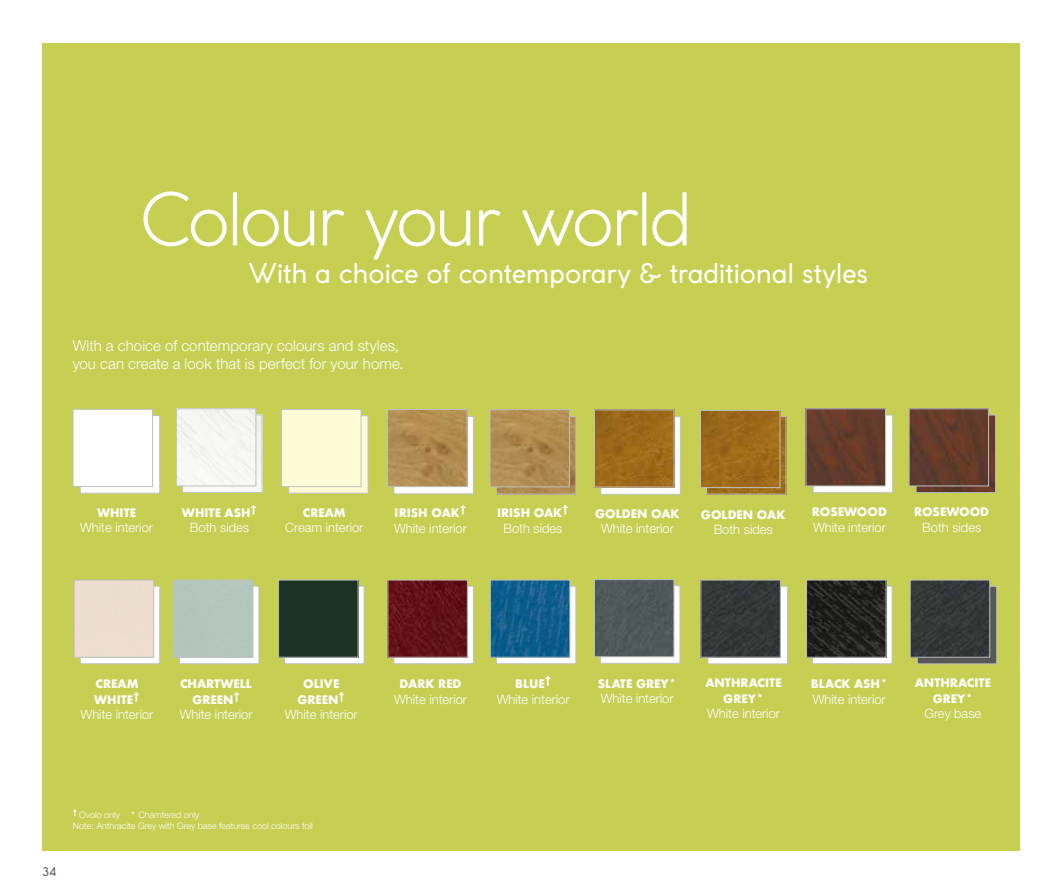
<style>
.page{position:relative;width:1063px;height:893px;background:#fff}
.page>*{position:absolute;margin:0;border:0;box-sizing:border-box;transform-origin:0 0}
.t1{font:300 72px "Coco Gothic";letter-spacing:-.04em;color:#fff}
.t2{font:27px "Coco Gothic";letter-spacing:-.015em;color:#fff}
.t3{font:300 15px/18px "Helvetica Neue LT Std";letter-spacing:.005em;color:#fff}
.t4{font:300 12.9px "Helvetica Neue LT Std";color:#fff}
.t5{font:12.9px/15.5px "Futura Bld";color:#fff;text-align:center}
.t6{font:12px "Coco Gothic";color:#575756}
.t7{font:300 9px/10.8px "Helvetica Neue LT Std";color:#fff}
.s1{font-family:"Futura Bld";font-weight:400}
</style>
<div class="page">
<div style="left:43px;top:43px;width:977px;height:807px;background:#c6cf52"></div>
<img style="left:184px;top:417px;width:76px;height:74px">
<div style="left:182px;top:415px;width:80px;height:78px;border:1px solid #bec1c2"></div>
<img style="left:708px;top:418px;width:76px;height:74px">
<svg style="left:600px;top:416px;width:81px;height:79px"></svg>
<div style="left:288px;top:415px;width:80px;height:79px;background:#fffbd6;border:1px solid #bec1c2"></div>
<div style="left:80px;top:415px;width:80px;height:79px;background:#fff;border:1px solid #bec1c2"></div>
<div style="left:73px;top:409px;width:80px;height:78px;background:#fff;border:1px solid #bec1c2"></div>
<div style="left:281px;top:409px;width:80px;height:78px;background:#fffbd6;border:1px solid #bec1c2"></div>
<img style="left:596px;top:411px;width:76px;height:74px">
<img style="left:702px;top:412px;width:76px;height:74px">
<div style="left:700px;top:410px;width:80px;height:78px;border:1px solid #bec1c2"></div>
<div style="left:178px;top:410px;width:76px;height:74px;background:#f6f7f2"></div>
<div style="left:176px;top:408px;width:80px;height:78px;border:1px solid #bec1c2"></div>
<svg style="left:600px;top:585px;width:80px;height:79px"></svg>
<div style="left:394px;top:416px;width:80px;height:78px;background:#fff;border:1px solid #bec1c2"></div>
<img style="left:918px;top:417px;width:76px;height:74px">
<div style="left:916px;top:415px;width:80px;height:78px;border:1px solid #bec1c2"></div>
<div style="left:813px;top:415px;width:80px;height:78px;background:#fff;border:1px solid #bec1c2"></div>
<img style="left:808px;top:410px;width:76px;height:74px">
<div style="left:806px;top:408px;width:80px;height:78px;border:1px solid #bec1c2"></div>
<img style="left:911px;top:410px;width:76px;height:74px">
<div style="left:909px;top:408px;width:80px;height:78px;border:1px solid #bec1c2"></div>
<img style="left:389px;top:411px;width:76px;height:74px">
<div style="left:387px;top:409px;width:80px;height:78px;border:1px solid #bec1c2"></div>
<div style="left:596px;top:581px;width:76px;height:74px;background:#4e585a"></div>
<div style="left:594px;top:579px;width:80px;height:78px;border:1px solid #bec1c2"></div>
<img style="left:498px;top:418px;width:76px;height:74px">
<div style="left:496px;top:416px;width:80px;height:78px;border:1px solid #bec1c2"></div>
<img style="left:492px;top:411px;width:76px;height:74px">
<div style="left:490px;top:409px;width:80px;height:78px;border:1px solid #bec1c2"></div>
<div style="left:812px;top:586px;width:80px;height:78px;background:#fff;border:1px solid #bec1c2"></div>
<div style="left:394px;top:586px;width:80px;height:78px;background:#fff;border:1px solid #bec1c2"></div>
<div style="left:496px;top:586px;width:80px;height:78px;background:#fff;border:1px solid #bec1c2"></div>
<div style="left:80px;top:586px;width:80px;height:78px;background:#fff;border:1px solid #bec1c2"></div>
<div style="left:284px;top:586px;width:80px;height:78px;background:#fff;border:1px solid #bec1c2"></div>
<div style="left:179px;top:586px;width:80px;height:78px;background:#fff;border:1px solid #bec1c2"></div>
<div style="left:708px;top:586px;width:80px;height:78px;background:#fff;border:1px solid #bec1c2"></div>
<div style="left:917px;top:586px;width:80px;height:78px;background:#575756;border:1px solid #bec1c2"></div>
<div style="left:702px;top:582px;width:77px;height:74px;background:#333737"></div>
<div style="left:700px;top:580px;width:81px;height:78px;border:1px solid #bec1c2"></div>
<div style="left:912px;top:582px;width:76px;height:74px;background:#333737"></div>
<div style="left:910px;top:580px;width:80px;height:78px;border:1px solid #bec1c2"></div>
<img style="left:808px;top:582px;width:76px;height:74px">
<div style="left:806px;top:580px;width:80px;height:78px;border:1px solid #bec1c2"></div>
<img style="left:389px;top:582px;width:77px;height:74px">
<div style="left:387px;top:580px;width:81px;height:78px;border:1px solid #bec1c2"></div>
<img style="left:492px;top:582px;width:76px;height:74px">
<div style="left:490px;top:580px;width:80px;height:78px;border:1px solid #bec1c2"></div>
<div style="left:76px;top:582px;width:76px;height:74px;background:#edddcf"></div>
<div style="left:74px;top:580px;width:80px;height:78px;border:1px solid #bec1c2"></div>
<div style="left:280px;top:582px;width:76px;height:74px;background:#1c3225"></div>
<div style="left:278px;top:580px;width:80px;height:78px;border:1px solid #bec1c2"></div>
<div style="left:175px;top:582px;width:76px;height:74px;background:#b3c6bd"></div>
<div style="left:173px;top:580px;width:80px;height:78px;border:1px solid #bec1c2"></div>
<h1 class="t1" style="left:140px;top:166px;width:553px">Colour your world</h1>
<h2 class="t2" style="left:249px;top:253px;width:621px">With a choice of contemporary &amp; traditional styles</h2>
<p class="t3" style="left:73px;top:336px;width:333px">With a choice of contemporary colours and styles, you can create a look that is perfect for your home.</p>
<p class="t5" style="left:97px;top:506px;width:41px">WHITE</p>
<p class="t4" style="left:80px;top:520px;width:74px">White interior</p>
<p class="t5" style="left:182px;top:506px;width:77px">WHITE ASH<sup>†</sup></p>
<p class="t4" style="left:190px;top:520px;width:61px">Both sides</p>
<p class="t5" style="left:303px;top:506px;width:45px">CREAM</p>
<p class="t4" style="left:285px;top:520px;width:80px">Cream interior</p>
<p class="t5" style="left:395px;top:506px;width:73px">IRISH OAK<sup>†</sup></p>
<p class="t4" style="left:394px;top:520px;width:74px">White interior</p>
<p class="t5" style="left:497px;top:506px;width:73px">IRISH OAK<sup>†</sup></p>
<p class="t4" style="left:503px;top:520px;width:61px">Both sides</p>
<p class="t5" style="left:595px;top:507px;width:86px">GOLDEN OAK</p>
<p class="t4" style="left:601px;top:521px;width:74px">White interior</p>
<p class="t5" style="left:701px;top:508px;width:86px">GOLDEN OAK</p>
<p class="t4" style="left:714px;top:522px;width:61px">Both sides</p>
<p class="t5" style="left:812px;top:505px;width:77px">ROSEWOOD</p>
<p class="t4" style="left:813px;top:519px;width:74px">White interior</p>
<p class="t5" style="left:914px;top:505px;width:77px">ROSEWOOD</p>
<p class="t4" style="left:922px;top:519px;width:61px">Both sides</p>
<p class="t5" style="left:94px;top:677px;width:47px;text-align:left">CREAM<br>WHITE<sup>†</sup></p>
<p class="t4" style="left:81px;top:707px;width:74px">White interior</p>
<p class="t5" style="left:180px;top:677px;width:73px">CHARTWELL<br>GREEN<sup>†</sup></p>
<p class="t4" style="left:180px;top:707px;width:74px">White interior</p>
<p class="t5" style="left:297px;top:677px;width:49px">OLIVE<br>GREEN<sup>†</sup></p>
<p class="t4" style="left:285px;top:707px;width:74px">White interior</p>
<p class="t6" style="left:43px;top:863px;width:16px">34</p>
<p class="t7" style="left:73px;top:809px;width:242px"><sup>†</sup> Ovolo only <span class="s1">*</span> Chamfered only<br>Note: Anthracite Grey with Grey base features cool colours foil</p>
<p class="t5" style="left:400px;top:677px;width:64px">DARK RED</p>
<p class="t4" style="left:394px;top:691px;width:74px">White interior</p>
<p class="t5" style="left:515px;top:677px;width:38px">BLUE<sup>†</sup></p>
<p class="t4" style="left:497px;top:691px;width:74px">White interior</p>
<p class="t5" style="left:598px;top:677px;width:80px">SLATE GREY*</p>
<p class="t4" style="left:601px;top:691px;width:74px">White interior</p>
<p class="t5" style="left:705px;top:676px;width:78px">ANTHRACITE<br>GREY*</p>
<p class="t4" style="left:707px;top:706px;width:74px">White interior</p>
<p class="t5" style="left:811px;top:677px;width:79px">BLACK ASH*</p>
<p class="t4" style="left:813px;top:691px;width:74px">White interior</p>
<p class="t5" style="left:915px;top:676px;width:78px">ANTHRACITE<br>GREY*</p>
<p class="t4" style="left:925px;top:706px;width:58px">Grey base</p>
</div>
